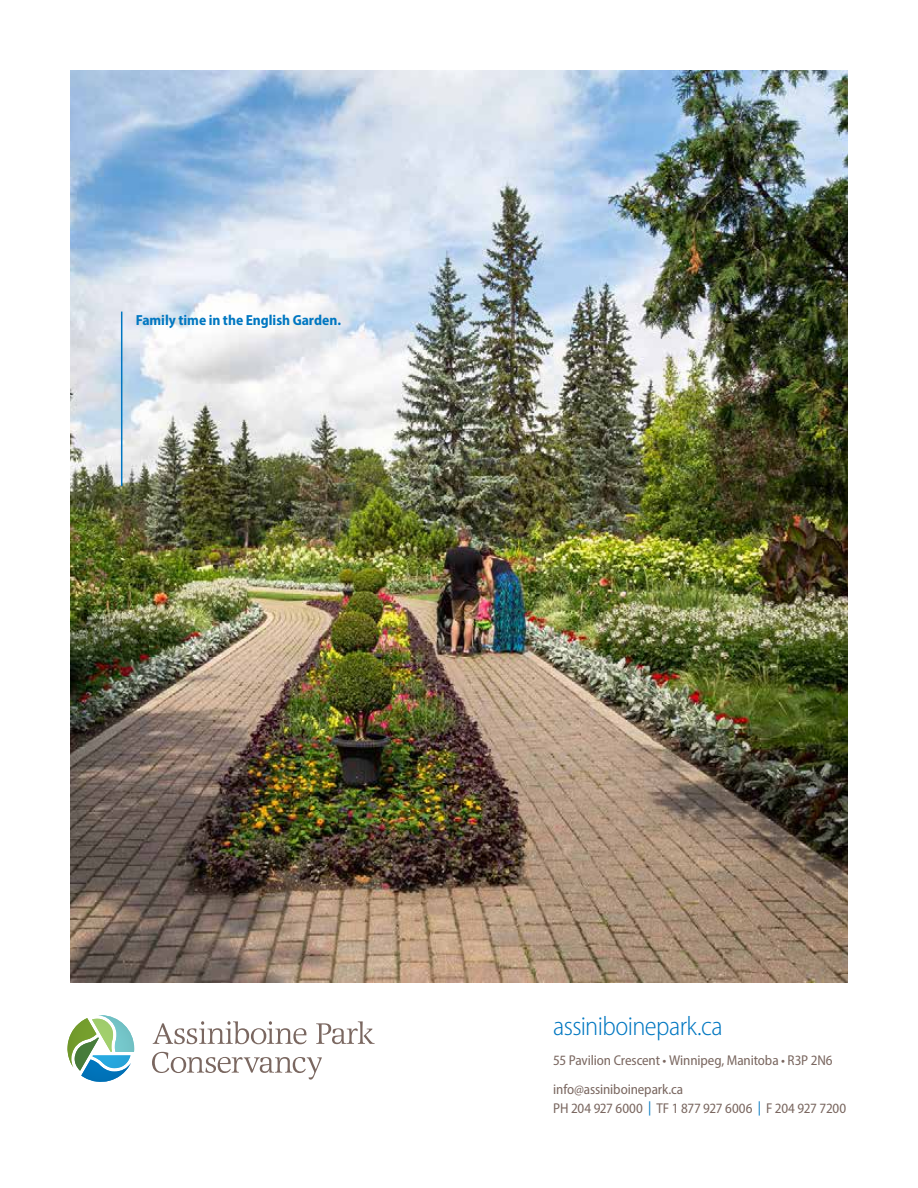
<style>
.page{position:relative;width:918px;height:1188px;background:#fff}
.page>*{position:absolute;margin:0;border:0;box-sizing:border-box;transform-origin:0 0}
.t1{font:300 semi-condensed 27px "Myriad Pro";letter-spacing:-.025em;color:#0077c1}
._1_-_AP_Copy{font:700 semi-condensed 14.7px "Myriad Pro";color:#0077c1}
.t2{font:semi-condensed 14.25px/19.5px "Myriad Pro";letter-spacing:-.01em;color:#7a6760}
.s1{color:#0077c1}
</style>
<div class="page">
<svg style="left:67px;top:1015px;width:67px;height:67px"></svg>
<svg style="left:153px;top:1021px;width:154px;height:23px"></svg>
<svg style="left:316px;top:1021px;width:59px;height:23px"></svg>
<svg style="left:152px;top:1052px;width:170px;height:28px"></svg>
<img style="left:70px;top:70px;width:778px;height:913px">
<hr style="left:121px;top:312px;width:1px;height:174px;background:#0077c1">
<p class="_1_-_AP_Copy" style="left:136px;top:310px;width:207px">Family time in the English Garden.</p>
<p class="t1" style="left:553px;top:1010px;width:171px">assiniboinepark.ca</p>
<p class="t2" style="left:553px;top:1050px;width:281px">55 Pavilion Crescent • Winnipeg, Manitoba • R3P 2N6</p>
<p class="t2" style="left:553px;top:1079px;width:294px">info@assiniboinepark.ca<br>PH 204 927 6000 <span class="s1">|</span> TF 1 877 927 6006 <span class="s1">|</span> F 204 927 7200</p>
</div>
